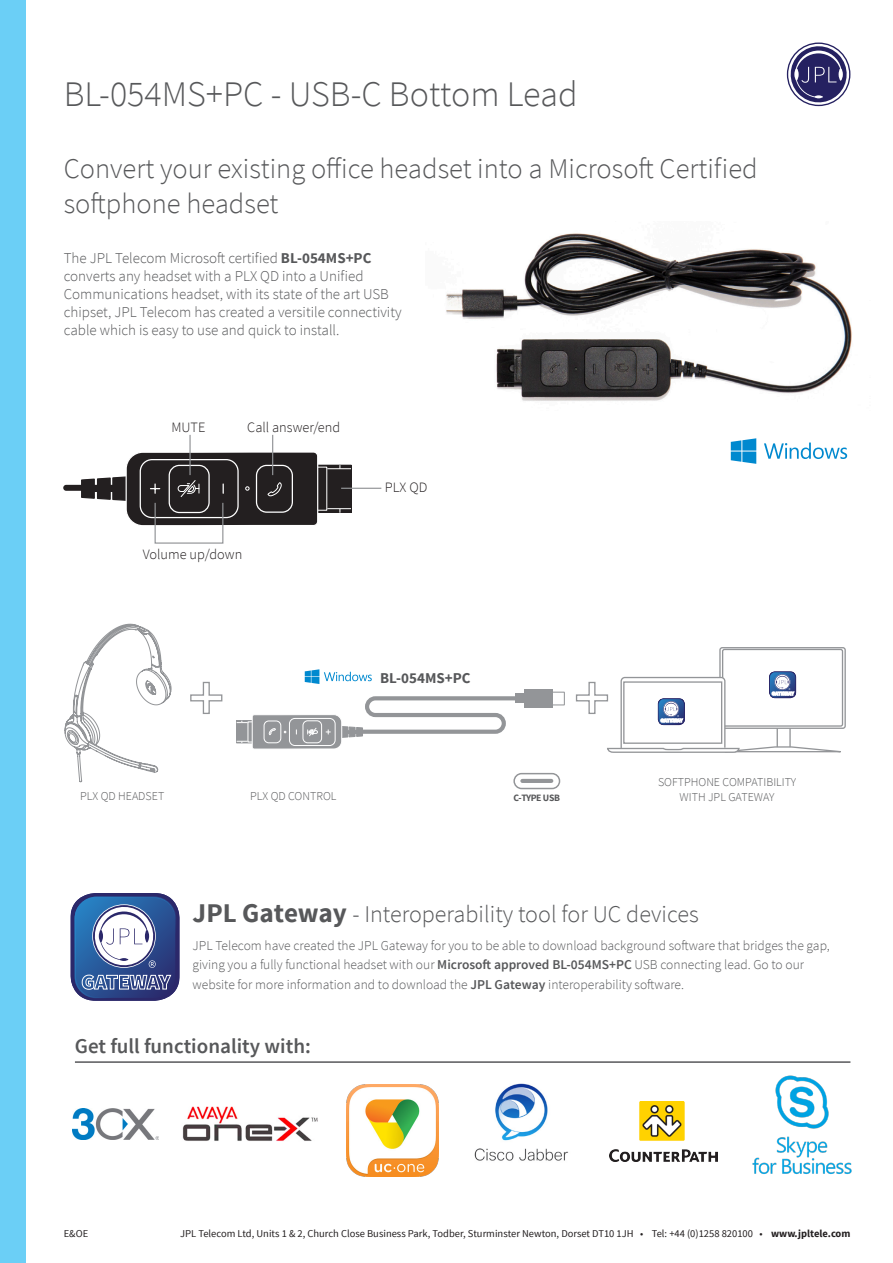
<style>
.page{position:relative;width:893px;height:1263px;background:#fff}
.page>*{position:absolute;margin:0;border:0;box-sizing:border-box;transform-origin:0 0}
.t1{font:300 36px "Source Sans Pro";color:#57585a}
.t2{font:300 28.5px/34.2px "Source Sans Pro";color:#57585a}
.t3{font:300 24px "Source Sans Pro";color:#57585a}
.t4{font:600 21px "Source Sans Pro";color:#57585a}
.t5{font:300 15px/18px "Source Sans Pro";color:#57585a}
.t6{font:700 15px "Source Sans Pro";color:#57585a}
.t7{font:300 14.25px "Source Sans Pro";color:#231f20}
.t8{font:300 13.5px/19.5px "Source Sans Pro";color:#57585a}
.t9{font:300 12px "Source Sans Pro";color:#57585a}
.t10{font:10.5px "Source Sans Pro";color:#231f20}
.t11{font:700 9.75px "Source Sans Pro";letter-spacing:-.035em;color:#57585a}
.s1{font-weight:700}
.s2{font-weight:700;font-size:27px}
.s3{font-weight:600}
</style>
<div class="page">
<div style="left:0;top:0;width:26px;height:1263px;background:#6bcff6"></div>
<hr style="left:75px;top:1061px;width:775px;height:2px;background:#57585a">
<svg style="left:70px;top:893px;width:110px;height:108px"></svg>
<div style="left:719px;top:647px;width:127px;height:82px;border:1px solid #939598;border-radius:2px"></div>
<div style="left:722px;top:649px;width:121px;height:78px;border:1px solid #939598;border-radius:2px"></div>
<svg style="left:190px;top:681px;width:33px;height:33px"></svg>
<svg style="left:64px;top:623px;width:108px;height:160px"></svg>
<div style="left:236px;top:721px;width:16px;height:22px;border:1px solid #939598"></div>
<div style="left:342px;top:726px;width:6px;height:11px;background:#939598"></div>
<div style="left:341px;top:726px;width:7px;height:12px;border:1px solid #939598"></div>
<div style="left:349px;top:727px;width:6px;height:10px;border:1px solid #939598"></div>
<div style="left:356px;top:727px;width:7px;height:10px;border:1px solid #939598"></div>
<svg style="left:237px;top:715px;width:105px;height:34px;background:#a8a9ac"></svg>
<svg style="left:348px;top:696px;width:167px;height:40px"></svg>
<div style="left:551px;top:692px;width:14px;height:13px;border:1px solid #939598"></div>
<div style="left:515px;top:694px;width:10px;height:9px;background:#939598"></div>
<div style="left:525px;top:689px;width:28px;height:19px;background:#939598"></div>
<div style="left:63px;top:485px;width:59px;height:6px;background:#231f20;border-radius:3px"></div>
<div style="left:318px;top:465px;width:33px;height:47px;background:#231f20"></div>
<div style="left:317px;top:465px;width:35px;height:48px;border:1px solid #231f20"></div>
<svg style="left:327px;top:508px;width:24px;height:5px"></svg>
<svg style="left:327px;top:465px;width:24px;height:4px"></svg>
<svg style="left:80px;top:451px;width:239px;height:76px"></svg>
<hr style="left:189px;top:435px;width:2px;height:40px;background:#939598">
<hr style="left:272px;top:435px;width:1px;height:40px;background:#939598">
<div style="left:155px;top:502px;width:68px;height:42px;border:1px solid #939598"></div>
<hr style="left:341px;top:488px;width:40px;height:1px;background:#939598">
<svg style="left:764px;top:442px;width:83px;height:17px"></svg>
<svg style="left:731px;top:438px;width:25px;height:26px"></svg>
<svg style="left:575px;top:671px;width:267px;height:82px"></svg>
<svg style="left:305px;top:669px;width:67px;height:15px"></svg>
<svg style="left:788px;top:43px;width:62px;height:62px"></svg>
<div style="left:787px;top:43px;width:63px;height:63px;border:1px solid #252161;border-radius:50%"></div>
<img style="left:446px;top:233px;width:406px;height:168px">
<img style="left:182px;top:1106px;width:136px;height:35px">
<img style="left:474px;top:1083px;width:95px;height:78px">
<img style="left:610px;top:1101px;width:108px;height:60px">
<img style="left:72px;top:1108px;width:87px;height:32px">
<img style="left:722px;top:1061px;width:130px;height:113px">
<img style="left:347px;top:1085px;width:92px;height:91px">
<div style="left:513px;top:773px;width:47px;height:16px;border:1px solid #939598;border-radius:7px"></div>
<hr style="left:522px;top:779px;width:29px;height:4px;background:#939598">
<p class="t1" style="left:64px;top:72px;width:515px">BL-054MS+PC - USB-C Bottom Lead</p>
<p class="t2" style="left:64px;top:152px;width:695px">Convert your existing office headset into a Microsoft Certified softphone headset</p>
<p class="t5" style="left:64px;top:250px;width:339px">The JPL Telecom Microsoft certified <span class="s1">BL-054MS+PC </span>converts any headset with a PLX QD into a Unified Communications headset, with its state of the art USB chipset, JPL Telecom has created a versitile connectivity cable which is easy to use and quick to install.</p>
<p class="t7" style="left:171px;top:418px;width:36px">MUTE</p>
<p class="t7" style="left:247px;top:418px;width:94px">Call answer/end</p>
<p class="t7" style="left:143px;top:546px;width:101px">Volume up/down</p>
<p class="t7" style="left:385px;top:479px;width:44px">PLX QD</p>
<p class="t6" style="left:380px;top:668px;width:92px">BL-054MS+PC</p>
<p class="t9" style="left:658px;top:775px;width:140px">SOFTPHONE COMPATIBILITY</p>
<p class="t9" style="left:80px;top:789px;width:86px">PLX QD HEADSET</p>
<p class="t9" style="left:680px;top:789px;width:97px">WITH JPL GATEWAY</p>
<p class="t9" style="left:250px;top:789px;width:88px">PLX QD CONTROL</p>
<p class="t11" style="left:514px;top:791px;width:48px">C-TYPE USB</p>
<p class="t3" style="left:193px;top:899px;width:508px"><span class="s2">JPL Gateway</span> - Interoperability tool for UC devices</p>
<p class="t8" style="left:193px;top:936px;width:639px">JPL Telecom have created the JPL Gateway for you to be able to download background software that bridges the gap, giving you a fully functional headset with our <span class="s3">Microsoft approved BL-054MS+PC</span> USB connecting lead. Go to our website for more information and to download the <span class="s3">JPL Gateway</span> interoperability software.</p>
<p class="t4" style="left:75px;top:1032px;width:237px">Get full functionality with:</p>
<p class="t10" style="left:64px;top:1227px;width:26px">E&amp;OE</p>
<p class="t10" style="left:180px;top:1227px;width:672px">JPL Telecom Ltd, Units 1 &amp; 2, Church Close Business Park, Todber, Sturminster Newton, Dorset DT10 1JH • Tel: +44 (0)1258 820100 • <span class="s1">www.jpltele.com</span></p>
</div>
